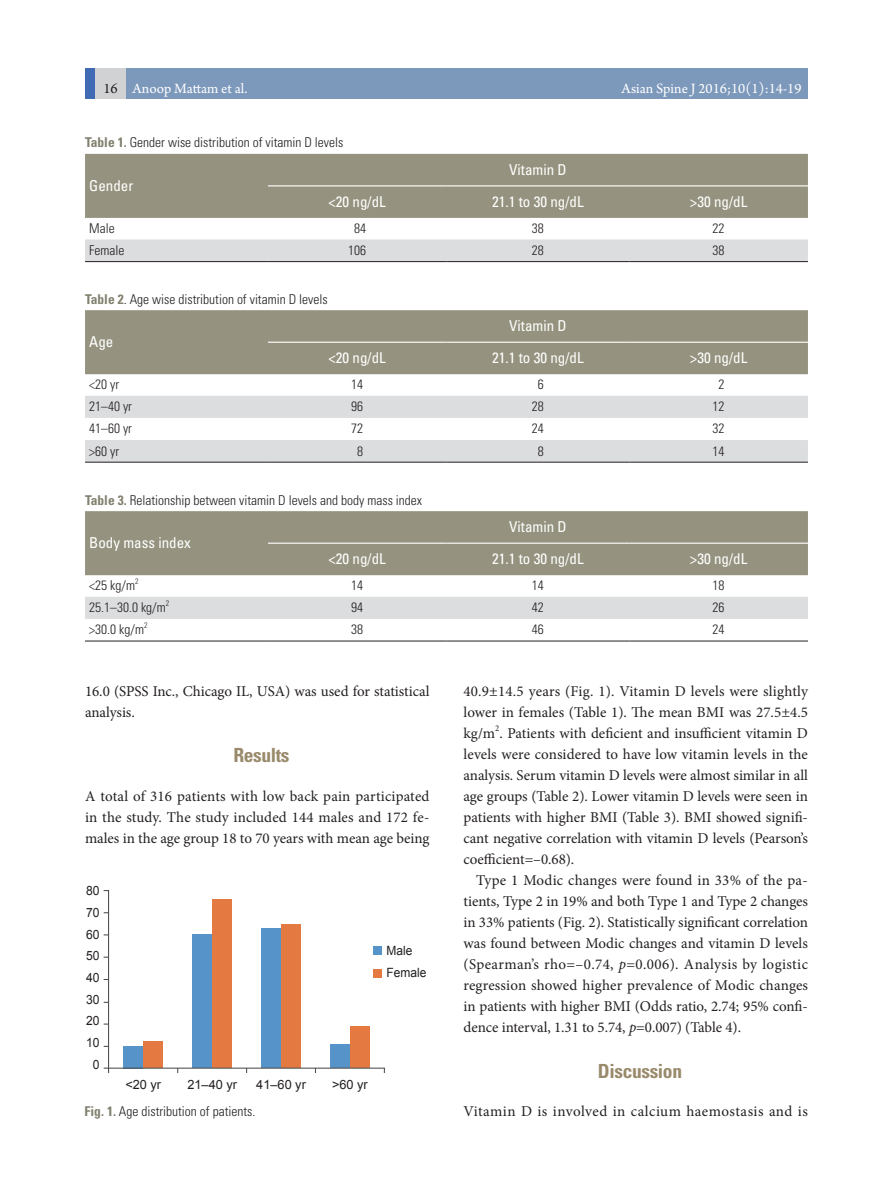
<style>
.page{position:relative;width:893px;height:1191px;background:#fff}
.page>*{position:absolute;margin:0;border:0;box-sizing:border-box;transform-origin:0 0}
.본문_대제목{font:700 condensed 19.5px "Univers LT Std";letter-spacing:-.02em;color:#998a6b}
.본문_내용_첫문단{font:15px/21px "Minion Pro";color:#231f20;text-align:justify}
.본문_내용{font:15px/21px "Minion Pro";letter-spacing:-.005em;color:#231f20;text-align:justify}
.표_머리행{font:condensed 15px "Univers LT Std";color:#fff}
.t1{font:15px "Arno Pro";color:#fff}
.본문_내용_첫문단-2{font:15px "Minion Pro";letter-spacing:.03em;color:#231f20}
.표_그림설명{font:300 condensed 13.5px "Univers LT Std";color:#231f20}
.표_왼쪽행{font:300 condensed 13.5px "Univers LT Std";color:#231f20}
.표_본문{font:300 condensed 13.5px "Univers LT Std";color:#231f20}
.t2{font:12.75px "Arial";color:#231f20}
.t3{font:12.75px "Arial";color:#231f20;scale:.95 1}
.t4{font:12.75px "Arial";color:#231f20;scale:.94 1}
.본문_내용_첫문단-3{font:8.7px "Minion Pro";color:#231f20}
.표_왼쪽행-2{font:300 condensed 7.8px "Univers LT Std";color:#231f20}
.s1{color:#231f20}
.s2{font-weight:700;color:#82806e}
.s3{font-style:italic}
</style>
<div class="page">
<div style="left:85px;top:68px;width:58px;height:31px;background:#d1d2d4"></div>
<div style="left:126px;top:68px;width:682px;height:31px;background:#7c98bb"></div>
<div style="left:85px;top:68px;width:10px;height:31px;background:#406ab4"></div>
<div style="left:85px;top:154px;width:723px;height:64px;background:#95937f"></div>
<div style="left:85px;top:239px;width:723px;height:22px;background:#dcdddf"></div>
<hr style="left:85px;top:261px;width:183px;height:1px;background:#231f20">
<hr style="left:268px;top:261px;width:178px;height:1px;background:#231f20">
<hr style="left:446px;top:261px;width:183px;height:1px;background:#231f20">
<hr style="left:629px;top:261px;width:179px;height:1px;background:#231f20">
<hr style="left:268px;top:185px;width:178px;height:1px;background:#fff">
<hr style="left:446px;top:185px;width:183px;height:1px;background:#fff">
<hr style="left:629px;top:185px;width:179px;height:1px;background:#fff">
<div style="left:85px;top:310px;width:723px;height:64px;background:#95937f"></div>
<svg style="left:85px;top:396px;width:723px;height:66px;fill:#dcdddf"></svg>
<hr style="left:85px;top:462px;width:183px;height:1px;background:#231f20">
<hr style="left:268px;top:462px;width:178px;height:1px;background:#231f20">
<hr style="left:446px;top:462px;width:183px;height:1px;background:#231f20">
<hr style="left:629px;top:462px;width:179px;height:1px;background:#231f20">
<hr style="left:268px;top:342px;width:178px;height:1px;background:#fff">
<hr style="left:446px;top:342px;width:183px;height:1px;background:#fff">
<hr style="left:629px;top:342px;width:179px;height:1px;background:#fff">
<hr style="left:108px;top:890px;width:1px;height:183px;background:#4b4c4d">
<div style="left:373px;top:946px;width:9px;height:9px;background:#5593c8"></div>
<div style="left:373px;top:969px;width:9px;height:9px;background:#e47941"></div>
<div style="left:124px;top:1046px;width:19px;height:22px;background:#5593c8"></div>
<div style="left:143px;top:1041px;width:20px;height:27px;background:#e47941"></div>
<div style="left:193px;top:934px;width:19px;height:134px;background:#5593c8"></div>
<div style="left:212px;top:899px;width:20px;height:169px;background:#e47941"></div>
<div style="left:261px;top:928px;width:20px;height:140px;background:#5593c8"></div>
<div style="left:281px;top:924px;width:20px;height:144px;background:#e47941"></div>
<div style="left:330px;top:1044px;width:20px;height:24px;background:#5593c8"></div>
<div style="left:350px;top:1026px;width:19px;height:42px;background:#e47941"></div>
<hr style="left:104px;top:1067px;width:281px;height:1px;background:#4b4c4d">
<div style="left:85px;top:511px;width:723px;height:64px;background:#95937f"></div>
<div style="left:85px;top:597px;width:723px;height:22px;background:#dcdddf"></div>
<hr style="left:85px;top:641px;width:183px;height:1px;background:#231f20">
<hr style="left:268px;top:641px;width:178px;height:1px;background:#231f20">
<hr style="left:446px;top:641px;width:183px;height:1px;background:#231f20">
<hr style="left:629px;top:641px;width:179px;height:1px;background:#231f20">
<hr style="left:268px;top:542px;width:178px;height:2px;background:#fff">
<hr style="left:446px;top:542px;width:183px;height:2px;background:#fff">
<hr style="left:629px;top:542px;width:179px;height:2px;background:#fff">
<p class="t1" style="left:103px;top:80px;width:146px"><span class="s1">16</span> Anoop Mattam et al.</p>
<p class="t1" style="left:621px;top:80px;width:182px">Asian Spine J 2016;10(1):14-19</p>
<p class="표_그림설명" style="left:85px;top:134px;width:260px"><span class="s2">Table 1.</span> Gender wise distribution of vitamin D levels</p>
<p class="표_머리행" style="left:89px;top:176px;width:46px">Gender</p>
<p class="표_머리행" style="left:509px;top:160px;width:59px">Vitamin D</p>
<p class="표_머리행" style="left:328px;top:192px;width:59px">&lt;20 ng/dL</p>
<p class="표_머리행" style="left:492px;top:192px;width:93px">21.1 to 30 ng/dL</p>
<p class="표_머리행" style="left:690px;top:192px;width:59px">&gt;30 ng/dL</p>
<p class="표_왼쪽행" style="left:89px;top:220px;width:27px">Male</p>
<p class="표_본문" style="left:354px;top:220px;width:13px">84</p>
<p class="표_본문" style="left:532px;top:220px;width:13px">38</p>
<p class="표_본문" style="left:713px;top:220px;width:13px">22</p>
<p class="표_왼쪽행" style="left:89px;top:242px;width:37px">Female</p>
<p class="표_본문" style="left:348px;top:242px;width:19px">106</p>
<p class="표_본문" style="left:532px;top:242px;width:13px">28</p>
<p class="표_본문" style="left:713px;top:242px;width:13px">38</p>
<p class="표_그림설명" style="left:85px;top:291px;width:244px"><span class="s2">Table 2</span>. Age wise distribution of vitamin D levels</p>
<p class="표_머리행" style="left:89px;top:332px;width:26px">Age</p>
<p class="표_머리행" style="left:509px;top:316px;width:59px">Vitamin D</p>
<p class="표_머리행" style="left:328px;top:348px;width:59px">&lt;20 ng/dL</p>
<p class="표_머리행" style="left:492px;top:348px;width:93px">21.1 to 30 ng/dL</p>
<p class="표_머리행" style="left:690px;top:348px;width:59px">&gt;30 ng/dL</p>
<p class="표_왼쪽행" style="left:89px;top:376px;width:31px">&lt;20 yr</p>
<p class="표_본문" style="left:351px;top:376px;width:13px">14</p>
<p class="표_본문" style="left:538px;top:376px;width:7px">6</p>
<p class="표_본문" style="left:719px;top:376px;width:7px">2</p>
<p class="표_왼쪽행" style="left:89px;top:398px;width:44px">21–40 yr</p>
<p class="표_본문" style="left:351px;top:398px;width:13px">96</p>
<p class="표_본문" style="left:532px;top:398px;width:13px">28</p>
<p class="표_본문" style="left:713px;top:398px;width:13px">12</p>
<p class="표_왼쪽행" style="left:89px;top:420px;width:44px">41–60 yr</p>
<p class="표_본문" style="left:351px;top:420px;width:13px">72</p>
<p class="표_본문" style="left:532px;top:420px;width:13px">24</p>
<p class="표_본문" style="left:713px;top:420px;width:13px">32</p>
<p class="표_왼쪽행" style="left:89px;top:443px;width:31px">&gt;60 yr</p>
<p class="표_본문" style="left:357px;top:443px;width:7px">8</p>
<p class="표_본문" style="left:538px;top:443px;width:7px">8</p>
<p class="표_본문" style="left:713px;top:443px;width:13px">14</p>
<p class="표_그림설명" style="left:85px;top:492px;width:339px"><span class="s2">Table 3.</span> Relationship between vitamin D levels and body mass index</p>
<p class="표_머리행" style="left:89px;top:533px;width:103px">Body mass index</p>
<p class="표_머리행" style="left:509px;top:517px;width:59px">Vitamin D</p>
<p class="표_머리행" style="left:328px;top:549px;width:59px">&lt;20 ng/dL</p>
<p class="표_머리행" style="left:492px;top:549px;width:93px">21.1 to 30 ng/dL</p>
<p class="표_머리행" style="left:690px;top:549px;width:59px">&gt;30 ng/dL</p>
<p class="표_왼쪽행" style="left:89px;top:577px;width:47px">&lt;25 kg/m</p>
<p class="표_왼쪽행-2" style="left:135px;top:576px;width:5px">2</p>
<p class="표_본문" style="left:351px;top:577px;width:13px">14</p>
<p class="표_본문" style="left:532px;top:577px;width:13px">14</p>
<p class="표_본문" style="left:713px;top:577px;width:13px">18</p>
<p class="표_왼쪽행" style="left:89px;top:599px;width:78px">25.1–30.0 kg/m</p>
<p class="표_왼쪽행-2" style="left:166px;top:598px;width:5px">2</p>
<p class="표_본문" style="left:351px;top:599px;width:13px">94</p>
<p class="표_본문" style="left:532px;top:599px;width:13px">42</p>
<p class="표_본문" style="left:713px;top:599px;width:13px">26</p>
<p class="표_왼쪽행" style="left:89px;top:621px;width:56px">&gt;30.0 kg/m</p>
<p class="표_왼쪽행-2" style="left:144px;top:620px;width:5px">2</p>
<p class="표_본문" style="left:351px;top:621px;width:13px">38</p>
<p class="표_본문" style="left:532px;top:621px;width:13px">46</p>
<p class="표_본문" style="left:713px;top:621px;width:13px">24</p>
<p class="본문_내용_첫문단" style="left:85px;top:680px;width:346px">16.0 (SPSS Inc., Chicago IL, USA) was used for statistical analysis.</p>
<p class="본문_대제목" style="left:233px;top:743px;width:58px">Results</p>
<p class="본문_내용_첫문단" style="left:85px;top:785px;width:346px">A total of 316 patients with low back pain participated in the study. The study included 144 males and 172 fe&shy;males in the age group 18 to 70 years with mean age being</p>
<p class="t3" style="left:86px;top:882px;width:16px">80</p>
<p class="t3" style="left:86px;top:904px;width:16px">70</p>
<p class="t3" style="left:86px;top:926px;width:16px">60</p>
<p class="t3" style="left:86px;top:947px;width:16px">50</p>
<p class="t3" style="left:86px;top:969px;width:16px">40</p>
<p class="t3" style="left:86px;top:990px;width:16px">30</p>
<p class="t3" style="left:86px;top:1012px;width:16px">20</p>
<p class="t3" style="left:86px;top:1034px;width:16px">10</p>
<p class="t3" style="left:93px;top:1055px;width:9px">0</p>
<p class="t2" style="left:125px;top:1076px;width:37px">&lt;20 yr</p>
<p class="t2" style="left:187px;top:1076px;width:51px">21–40 yr</p>
<p class="t2" style="left:256px;top:1076px;width:51px">41–60 yr</p>
<p class="t2" style="left:332px;top:1076px;width:37px">&gt;60 yr</p>
<p class="표_그림설명" style="left:85px;top:1103px;width:172px"><span class="s2">Fig. 1.</span> Age distribution of patients.</p>
<p class="t4" style="left:387px;top:942px;width:29px">Male</p>
<p class="t4" style="left:387px;top:964px;width:44px">Female</p>
<p class="본문_내용_첫문단" style="left:463px;top:680px;width:346px">40.9±14.5 years (Fig. 1). Vitamin D levels were slightly lower in females (Table 1). The mean BMI was 27.5±4.5 kg/m . Patients with deficient and insufficient vitamin D</p>
<p class="본문_내용_첫문단-3" style="left:495px;top:722px;width:6px">2</p>
<p class="본문_내용_첫문단" style="left:463px;top:743px;width:346px">levels were considered to have low vitamin levels in the analysis. Serum vitamin D levels were almost similar in all age groups (Table 2). Lower vitamin D levels were seen in patients with higher BMI (Table 3). BMI showed signifi&shy;cant negative correlation with vitamin D levels (Pearson’s coefficient=–0.68).</p>
<p class="본문_내용" style="left:463px;top:869px;width:346px;text-indent:13px">Type 1 Modic changes were found in 33% of the pa&shy;tients, Type 2 in 19% and both Type 1 and Type 2 changes in 33% patients (Fig. 2). Statistically significant correlation was found between Modic changes and vitamin D levels (Spearman’s rho=–0.74, <span class="s3">p</span>=0.006). Analysis by logistic regression showed higher prevalence of Modic changes in patients with higher BMI (Odds ratio, 2.74; 95% confi&shy;dence interval, 1.31 to 5.74, <span class="s3">p</span>=0.007) (Table 4).</p>
<p class="본문_대제목" style="left:598px;top:1058px;width:86px">Discussion</p>
<p class="본문_내용_첫문단-2" style="left:463px;top:1100px;width:346px">Vitamin D is involved in calcium haemostasis and is</p>
</div>
